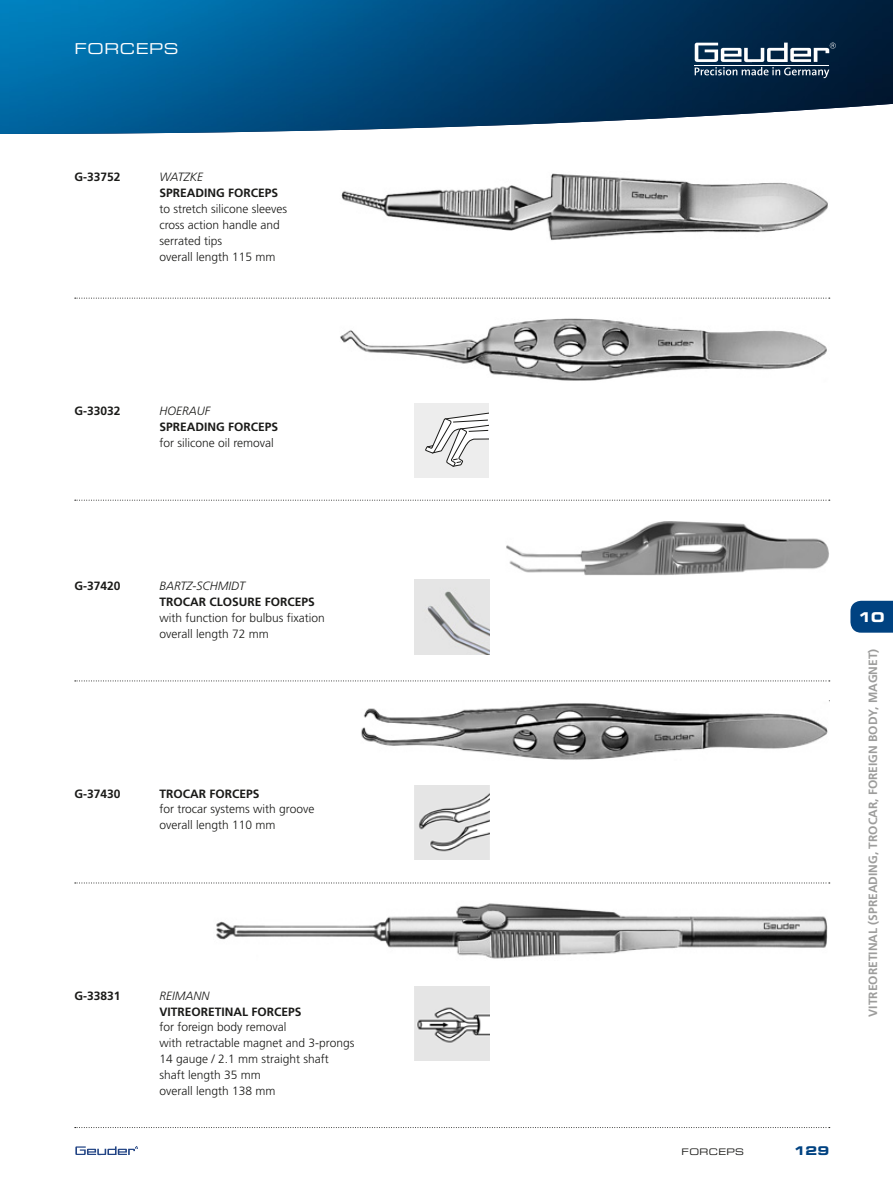
<style>
.page{position:relative;width:893px;height:1191px;background:#fff}
.page>*{position:absolute;margin:0;border:0;box-sizing:border-box;transform-origin:0 0}
.t1{font:15px "Eurostile LT Std Ex 2";letter-spacing:.04em;color:#fff}
.t2{font:13.5px "Eurostile LT Std Bold Ex 2";color:#fff}
.t3{font:300 12px/15.9px "Frutiger LT Std";color:#1a1a18}
.t4{font:700 12px "Frutiger LT Std";color:#1a1a18}
.t5{font:700 12px "Frutiger LT Std";color:#9d9d9c}
.t6{font:italic 300 12px "Frutiger LT Std";color:#1a1a18}
.t7{font:12px "Eurostile LT Std Bold Ex 2";color:#004281}
.t8{font:9px "Eurostile LT Std Ex 2";letter-spacing:.04em;color:#1a1a18}
</style>
<div class="page">
<img style="left:0;top:0;width:893px;height:134px">
<svg style="left:695px;top:43px;width:141px;height:35px"></svg>
<svg style="left:75px;top:1146px;width:63px;height:9px"></svg>
<svg style="left:75px;top:1127px;width:755px;height:1px"></svg>
<svg style="left:850px;top:601px;width:43px;height:31px"></svg>
<svg style="left:75px;top:298px;width:755px;height:1px"></svg>
<svg style="left:75px;top:500px;width:755px;height:1px"></svg>
<svg style="left:75px;top:680px;width:755px;height:1px"></svg>
<svg style="left:75px;top:882px;width:755px;height:1px"></svg>
<img style="left:341px;top:173px;width:487px;height:68px">
<img style="left:340px;top:318px;width:487px;height:63px">
<div style="left:415px;top:403px;width:74px;height:74px;background:#ededed"></div>
<svg style="left:425px;top:412px;width:64px;height:55px"></svg>
<img style="left:506px;top:521px;width:323px;height:54px">
<img style="left:415px;top:579px;width:74px;height:75px">
<img style="left:415px;top:785px;width:74px;height:74px">
<img style="left:361px;top:700px;width:468px;height:60px">
<img style="left:415px;top:986px;width:74px;height:74px">
<img style="left:216px;top:903px;width:612px;height:56px">
<p class="t1" style="left:74px;top:38px;width:106px">FORCEPS</p>
<p class="t4" style="left:74px;top:169px;width:48px">G-33752</p>
<p class="t6" style="left:159px;top:170px;width:45px">WATZKE</p>
<p class="t4" style="left:159px;top:185px;width:120px">SPREADING FORCEPS</p>
<p class="t3" style="left:159px;top:201px;width:129px">to stretch silicone sleeves cross action handle and serrated tips<br>overall length 115 mm</p>
<p class="t4" style="left:74px;top:403px;width:48px">G-33032</p>
<p class="t6" style="left:159px;top:404px;width:52px">HOERAUF</p>
<p class="t4" style="left:159px;top:419px;width:120px">SPREADING FORCEPS</p>
<p class="t3" style="left:159px;top:435px;width:116px">for silicone oil removal</p>
<p class="t4" style="left:74px;top:579px;width:48px">G-37420</p>
<p class="t6" style="left:159px;top:579px;width:87px">BARTZ-SCHMIDT</p>
<p class="t4" style="left:159px;top:595px;width:157px">TROCAR CLOSURE FORCEPS</p>
<p class="t3" style="left:159px;top:610px;width:167px">with function for bulbus fixation overall length 72 mm</p>
<p class="t4" style="left:74px;top:786px;width:48px">G-37430</p>
<p class="t4" style="left:159px;top:786px;width:102px">TROCAR FORCEPS</p>
<p class="t3" style="left:159px;top:801px;width:156px">for trocar systems with groove overall length 110 mm</p>
<p class="t4" style="left:74px;top:988px;width:48px">G-33831</p>
<p class="t6" style="left:159px;top:988px;width:52px">REIMANN</p>
<p class="t4" style="left:159px;top:1004px;width:144px">VITREORETINAL FORCEPS</p>
<p class="t3" style="left:159px;top:1019px;width:196px">for foreign body removal<br>with retractable magnet and 3-prongs<br>14 gauge / 2.1 mm straight shaft shaft length 35 mm<br>overall length 138 mm</p>
<p class="t8" style="left:681px;top:1145px;width:64px">FORCEPS</p>
<p class="t2" style="left:858px;top:607px;width:28px">10</p>
<p class="t5" style="left:866px;top:1016px;width:370px;rotate:-90deg">VITREORETINAL (SPREADING, TROCAR, FOREIGN BODY, MAGNET)</p>
<p class="t7" style="left:794px;top:1142px;width:37px">129</p>
</div>
